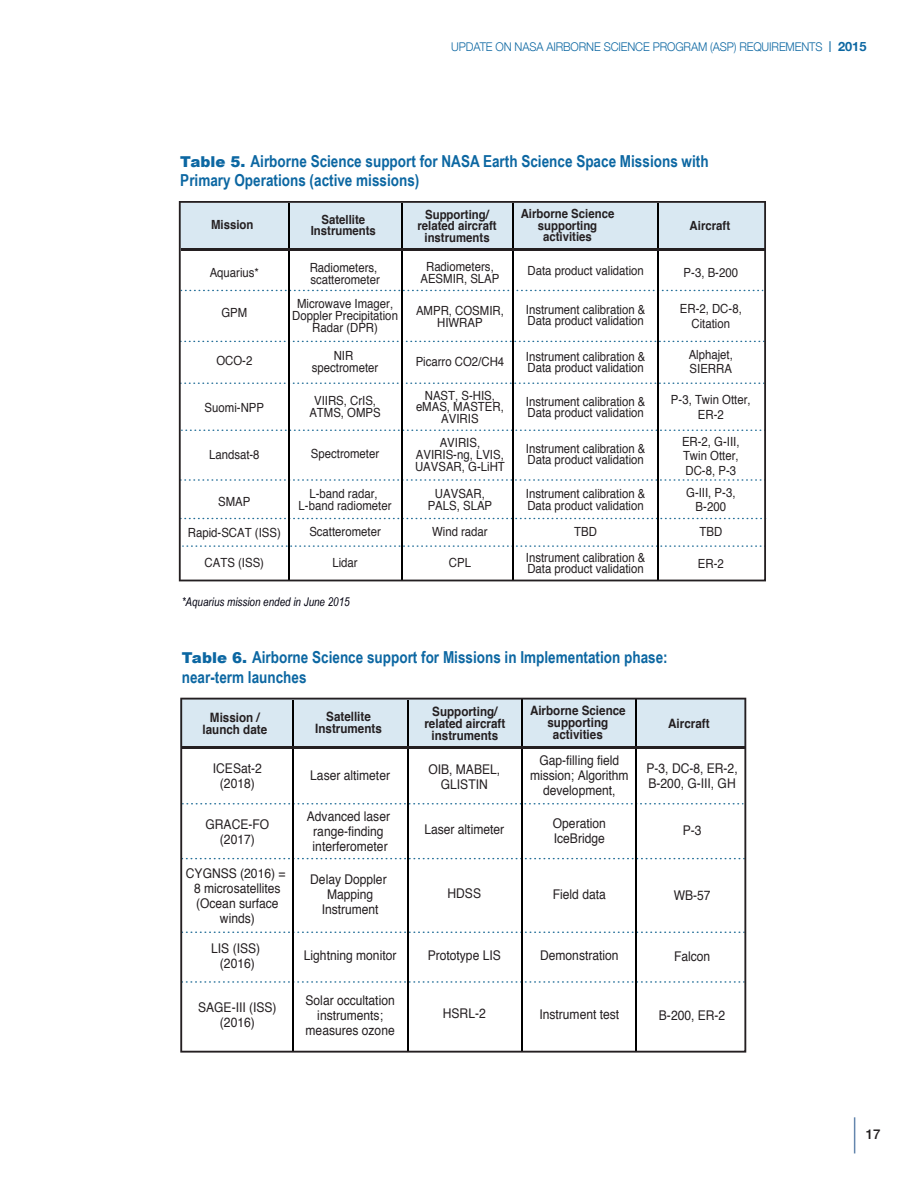
<style>
.page{position:relative;width:918px;height:1188px;background:#fff}
.page>*{position:absolute;margin:0;border:0;box-sizing:border-box;transform-origin:0 0}
.t1{font:700 16.5px/19.8px "Arial Narrow";color:#0c67a2}
.t2{font:500 13.5px "Helvetica Neue";color:#231f20}
.t3{font:13.35px/15px "Helvetica";color:#241f21;text-align:center;scale:.9 1}
.t4{font:700 12.9px/12px "Helvetica";color:#241f21;text-align:center;scale:.9 1}
.t5{font:12.6px/11.7px "Helvetica";color:#241f21;text-align:center;scale:.9 1}
.t6{font:700 12.6px/11.7px "Helvetica";color:#241f21;text-align:center;scale:.9 1}
.t7{font:300 12px "Helvetica Neue";letter-spacing:-.01em;color:#0c67a2;scale:.94 1}
.t8{font:italic 12px "Arial Narrow";color:#000010}
.s1{font-size:15px}
.s2{font-weight:700;font-size:12.75px}
.s3{font-family:"Arial";font-weight:900;font-size:15px}
</style>
<div class="page">
<hr style="left:854px;top:1117px;width:1px;height:36px;background:#6486ad">
<svg style="left:180px;top:698px;width:566px;height:355px"></svg>
<hr style="left:182px;top:746px;width:563px;height:2px;background:#241f21">
<svg style="left:179px;top:201px;width:587px;height:380px"></svg>
<hr style="left:181px;top:248px;width:583px;height:2px;background:#241f21">
<p class="t7" style="left:451px;top:37px;width:443px">UPDATE ON NASA AIRBORNE SCIENCE PROGRAM (ASP) REQUIREMENTS <span class="s1">I</span> <span class="s2">2015</span></p>
<h1 class="t1" style="left:180px;top:150px;width:530px"><span class="s3">Table 5.</span> Airborne Science support for NASA Earth Science Space Missions with<br>Primary Operations (active missions)</h1>
<p class="t6" style="left:211px;top:219px;width:49px">Mission</p>
<p class="t5" style="left:210px;top:267px;width:56px">Aquarius*</p>
<p class="t5" style="left:221px;top:307px;width:30px">GPM</p>
<p class="t5" style="left:216px;top:355px;width:42px">OCO-2</p>
<p class="t5" style="left:205px;top:403px;width:68px">Suomi-NPP</p>
<p class="t5" style="left:209px;top:450px;width:58px">Landsat-8</p>
<p class="t5" style="left:218px;top:496px;width:37px">SMAP</p>
<p class="t5" style="left:188px;top:527px;width:105px">Rapid-SCAT (ISS)</p>
<p class="t5" style="left:205px;top:557px;width:68px">CATS (ISS)</p>
<p class="t6" style="left:311px;top:213px;width:74px">Satellite<br>Instruments</p>
<p class="t6" style="left:418px;top:208px;width:89px">Supporting/ related aircraft instruments</p>
<p class="t6" style="left:521px;top:208px;width:106px">Airborne Science supporting activities</p>
<p class="t5" style="left:527px;top:265px;width:131px">Data product validation</p>
<p class="t5" style="left:526px;top:304px;width:134px;text-align:left">Instrument calibration &amp;<br>Data product validation</p>
<p class="t5" style="left:526px;top:351px;width:134px;text-align:left">Instrument calibration &amp;<br>Data product validation</p>
<p class="t5" style="left:526px;top:396px;width:134px;text-align:left">Instrument calibration &amp;<br>Data product validation</p>
<p class="t5" style="left:526px;top:443px;width:134px;text-align:left">Instrument calibration &amp;<br>Data product validation</p>
<p class="t5" style="left:526px;top:488px;width:134px;text-align:left">Instrument calibration &amp;<br>Data product validation</p>
<p class="t5" style="left:526px;top:520px;width:134px;line-height:25.2px">TBD<br>Instrument calibration &amp;</p>
<p class="t5" style="left:527px;top:563px;width:131px">Data product validation</p>
<p class="t5" style="left:420px;top:261px;width:89px">Radiometers,<br>AESMIR, SLAP</p>
<p class="t5" style="left:416px;top:305px;width:99px">AMPR, COSMIR,<br>HIWRAP</p>
<p class="t5" style="left:416px;top:356px;width:100px">Picarro CO2/CH4</p>
<p class="t5" style="left:416px;top:390px;width:99px">NAST, S-HIS, eMAS, MASTER,<br>AVIRIS</p>
<p class="t5" style="left:415px;top:438px;width:101px">AVIRIS,<br>AVIRIS-ng, LVIS,<br>UAVSAR, G-LiHT</p>
<p class="t5" style="left:428px;top:488px;width:73px">UAVSAR,<br>PALS, SLAP</p>
<p class="t5" style="left:432px;top:526px;width:63px">Wind radar</p>
<p class="t5" style="left:449px;top:557px;width:26px">CPL</p>
<p class="t5" style="left:310px;top:262px;width:80px;text-align:left">Radiometers, scatterometer</p>
<p class="t5" style="left:292px;top:298px;width:119px">Microwave Imager,<br>Doppler Precipitation<br>Radar (DPR)</p>
<p class="t5" style="left:312px;top:350px;width:75px">NIR spectrometer</p>
<p class="t5" style="left:309px;top:395px;width:81px">VIIRS, CrIS,<br>ATMS, OMPS</p>
<p class="t5" style="left:311px;top:448px;width:77px">Spectrometer</p>
<p class="t5" style="left:299px;top:489px;width:105px">L-band radar,<br>L-band radiometer</p>
<p class="t5" style="left:309px;top:526px;width:81px">Scatterometer</p>
<p class="t5" style="left:332px;top:557px;width:30px">Lidar</p>
<p class="t8" style="left:182px;top:593px;width:169px">*Aquarius mission ended in June 2015</p>
<p class="t6" style="left:690px;top:220px;width:46px">Aircraft</p>
<p class="t5" style="left:684px;top:267px;width:62px">P-3, B-200</p>
<p class="t5" style="left:680px;top:302px;width:70px;line-height:14.5px">ER-2, DC-8,<br>Citation</p>
<p class="t5" style="left:689px;top:347px;width:51px;line-height:14.5px;text-align:left">Alphajet,<br>SIERRA</p>
<p class="t5" style="left:671px;top:393px;width:90px;line-height:14.5px">P-3, Twin Otter,<br>ER-2</p>
<p class="t5" style="left:682px;top:435px;width:65px;line-height:14.5px;text-align:justify">ER-2, G-III, Twin Otter, DC-8, P-3</p>
<p class="t5" style="left:686px;top:485px;width:56px;line-height:14.5px">G-III, P-3,<br>B-200</p>
<p class="t5" style="left:699px;top:526px;width:27px">TBD</p>
<p class="t5" style="left:698px;top:558px;width:30px">ER-2</p>
<h1 class="t1" style="left:182px;top:647px;width:488px"><span class="s3">Table 6.</span> Airborne Science support for Missions in Implementation phase: near-term launches</h1>
<p class="t4" style="left:315px;top:710px;width:76px">Satellite<br>Instruments</p>
<p class="t4" style="left:424px;top:705px;width:91px">Supporting/ related aircraft instruments</p>
<p class="t4" style="left:530px;top:705px;width:108px">Airborne Science supporting activities</p>
<p class="t4" style="left:203px;top:712px;width:73px">Mission / launch date</p>
<p class="t4" style="left:668px;top:717px;width:47px">Aircraft</p>
<p class="t3" style="left:213px;top:761px;width:56px">ICESat-2 (2018)</p>
<p class="t3" style="left:206px;top:817px;width:72px">GRACE-FO (2017)</p>
<p class="t3" style="left:186px;top:866px;width:112px">CYGNSS (2016) =<br>8 microsatellites (Ocean surface winds)</p>
<p class="t3" style="left:211px;top:941px;width:56px">LIS (ISS) (2016)</p>
<p class="t3" style="left:198px;top:1001px;width:89px">SAGE-III (ISS) (2016)</p>
<p class="t3" style="left:310px;top:768px;width:90px">Laser altimeter</p>
<p class="t3" style="left:307px;top:809px;width:94px">Advanced laser range-finding interferometer</p>
<p class="t3" style="left:310px;top:872px;width:86px">Delay Doppler<br>Mapping<br>Instrument</p>
<p class="t3" style="left:304px;top:949px;width:104px">Lightning monitor</p>
<p class="t3" style="left:306px;top:994px;width:101px">Solar occultation instruments; measures ozone</p>
<p class="t3" style="left:428px;top:762px;width:81px">OIB, MABEL,<br>GLISTIN</p>
<p class="t3" style="left:424px;top:822px;width:90px">Laser altimeter</p>
<p class="t3" style="left:530px;top:753px;width:111px">Gap-filling field mission; Algorithm development,</p>
<p class="t3" style="left:553px;top:816px;width:60px;text-align:left">Operation<br>IceBridge</p>
<p class="t3" style="left:647px;top:761px;width:103px;text-align:left">P-3, DC-8, ER-2,<br>B-200, G-III, GH</p>
<p class="t3" style="left:683px;top:823px;width:22px">P-3</p>
<p class="t3" style="left:448px;top:887px;width:39px">HDSS</p>
<p class="t3" style="left:553px;top:887px;width:60px">Field data</p>
<p class="t3" style="left:674px;top:888px;width:42px">WB-57</p>
<p class="t3" style="left:428px;top:948px;width:83px">Prototype LIS</p>
<p class="t3" style="left:540px;top:948px;width:89px">Demonstration</p>
<p class="t3" style="left:674px;top:949px;width:42px">Falcon</p>
<p class="t3" style="left:443px;top:1007px;width:49px">HSRL-2</p>
<p class="t3" style="left:539px;top:1007px;width:90px">Instrument test</p>
<p class="t3" style="left:659px;top:1008px;width:75px">B-200, ER-2</p>
<p class="t2" style="left:866px;top:1123px;width:17px">17</p>
</div>
